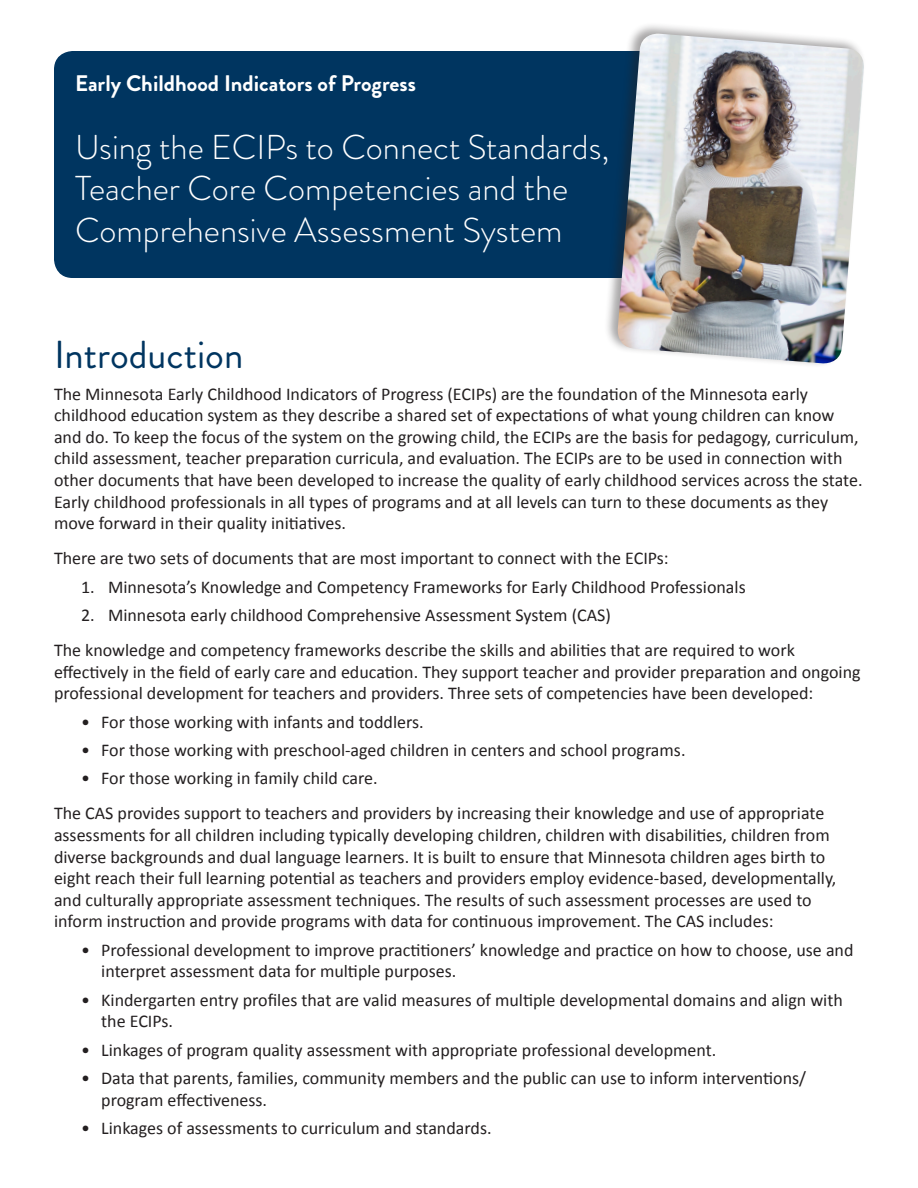
<style>
.page{position:relative;width:918px;height:1188px;background:#fff}
.page>*{position:absolute;margin:0;border:0;box-sizing:border-box;transform-origin:0 0}
.t1{font:39px "Brandon Grotesque";color:#003560}
.t2{font:300 34.5px/41.4px "Brandon Grotesque";color:#fff}
.t3{font:700 22.5px "Brandon Grotesque";color:#fff}
.Paragraph_Style_1{font:18px/21.6px "Calibri";color:#231f20}
</style>
<div class="page">
<div style="left:55px;top:52px;width:620px;height:225px;background:#003560;border-radius:18px"></div>
<div style="left:54px;top:51px;width:622px;height:227px;border:2px solid #003560;border-radius:18px"></div>
<div style="left:604px;top:22px;width:262px;height:346px;background:#231f20;opacity:.4"></div>
<img style="left:616px;top:34px;width:249px;height:331px">
<p class="t3" style="left:75px;top:67px;width:342px">Early Childhood Indicators of Progress</p>
<h1 class="t2" style="left:75px;top:126px;width:536px">Using the ECIPs to Connect Standards,<br>Teacher Core Competencies and the<br>Comprehensive Assessment System</h1>
<p class="t1" style="left:54px;top:328px;width:191px">Introduction</p>
<p class="Paragraph_Style_1" style="left:54px;top:383px;width:810px">The Minnesota Early Childhood Indicators of Progress (ECIPs) are the foundation of the Minnesota early childhood education system as they describe a shared set of expectations of what young children can know and do. To keep the focus of the system on the growing child, the ECIPs are the basis for pedagogy, curriculum, child assessment, teacher preparation curricula, and evaluation. The ECIPs are to be used in connection with other documents that have been developed to increase the quality of early childhood services across the state.<br>Early childhood professionals in all types of programs and at all levels can turn to these documents as they move forward in their quality initiatives.</p>
<p class="Paragraph_Style_1" style="left:54px;top:548px;width:616px">There are two sets of documents that are most important to connect with the ECIPs:</p>
<p class="Paragraph_Style_1" style="left:81px;top:576px;width:666px">1. Minnesota’s Knowledge and Competency Frameworks for Early Childhood Professionals</p>
<p class="Paragraph_Style_1" style="left:81px;top:604px;width:531px">2. Minnesota early childhood Comprehensive Assessment System (CAS)</p>
<p class="Paragraph_Style_1" style="left:54px;top:639px;width:808px">The knowledge and competency frameworks describe the skills and abilities that are required to work effectively in the field of early care and education. They support teacher and provider preparation and ongoing professional development for teachers and providers. Three sets of competencies have been developed:</p>
<p class="Paragraph_Style_1" style="left:81px;top:711px;width:344px">• For those working with infants and toddlers.</p>
<p class="Paragraph_Style_1" style="left:81px;top:739px;width:606px">• For those working with preschool-aged children in centers and school programs.</p>
<p class="Paragraph_Style_1" style="left:81px;top:768px;width:298px">• For those working in family child care.</p>
<p class="Paragraph_Style_1" style="left:54px;top:803px;width:784px">The CAS provides support to teachers and providers by increasing their knowledge and use of appropriate assessments for all children including typically developing children, children with disabilities, children from diverse backgrounds and dual language learners. It is built to ensure that Minnesota children ages birth to eight reach their full learning potential as teachers and providers employ evidence-based, developmentally, and culturally appropriate assessment techniques. The results of such assessment processes are used to inform instruction and provide programs with data for continuous improvement. The CAS includes:</p>
<p class="Paragraph_Style_1" style="left:101px;top:939px;width:754px;text-indent:-20px">• Professional development to improve practitioners’ knowledge and practice on how to choose, use and interpret assessment data for multiple purposes.</p>
<p class="Paragraph_Style_1" style="left:101px;top:989px;width:743px;text-indent:-20px">• Kindergarten entry profiles that are valid measures of multiple developmental domains and align with the ECIPs.</p>
<p class="Paragraph_Style_1" style="left:81px;top:1039px;width:637px">• Linkages of program quality assessment with appropriate professional development.</p>
<p class="Paragraph_Style_1" style="left:101px;top:1067px;width:706px;text-indent:-20px">• Data that parents, families, community members and the public can use to inform interventions/ program effectiveness.</p>
<p class="Paragraph_Style_1" style="left:81px;top:1117px;width:412px">• Linkages of assessments to curriculum and standards.</p>
</div>
